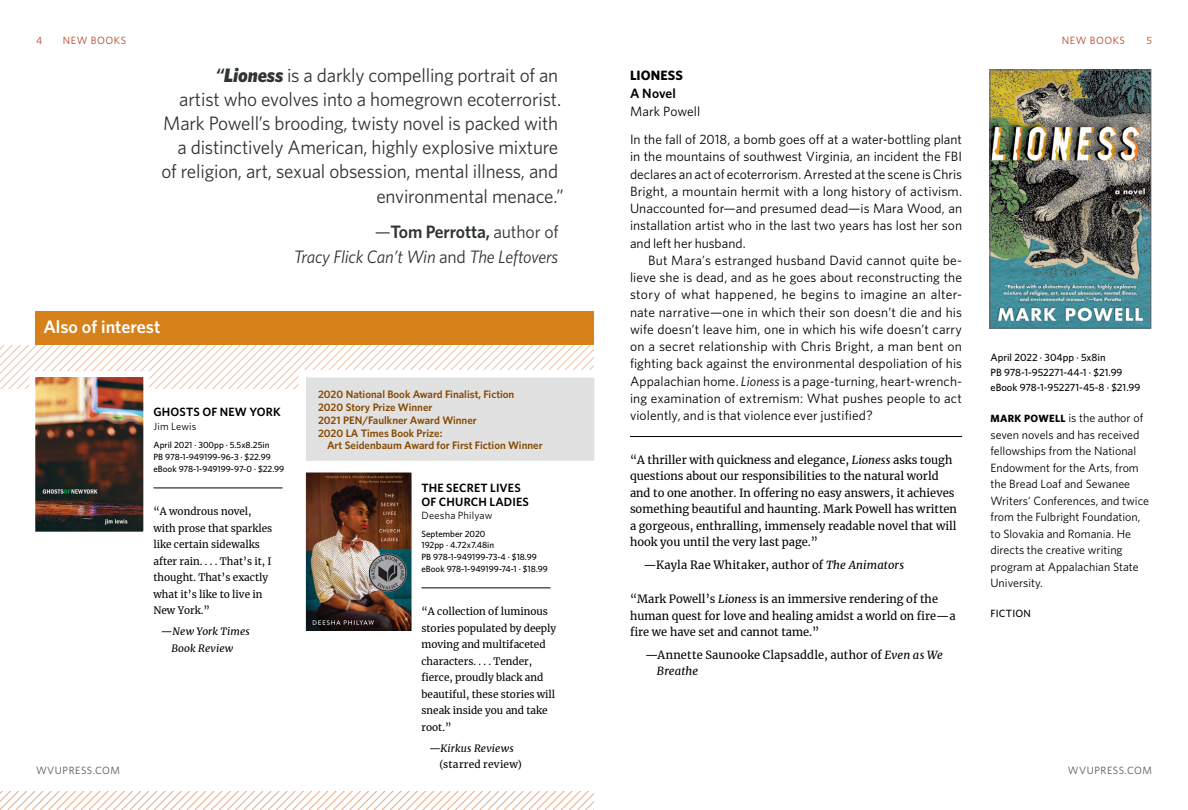
<style>
.page{position:relative;width:1188px;height:810px;background:#fff}
.page>*{position:absolute;margin:0;border:0;box-sizing:border-box;transform-origin:0 0}
.t1{font:19.5px/24.3px "Whitney HTF";letter-spacing:-.01em;color:#303434;text-align:right}
.t2{font:italic 18px/25.5px "Whitney HTF";letter-spacing:-.01em;color:#303434;text-align:right}
.t3{font:600 18px "Whitney HTF";color:#fff}
.t4{font:13.5px/17.2px "Whitney HTF";color:#000;text-align:justify}
.t5{font:700 13.5px "Whitney HTF";letter-spacing:.01em;color:#000}
.t6{font:600 13.5px "Whitney HTF";letter-spacing:.005em;color:#000}
.t7{font:12px/16.5px "Whitney HTF";color:#000}
.t8{font:600 12px/13.5px "Whitney HTF";letter-spacing:.015em;color:#000}
.t9{font:11.25px/16.5px "Merriweather";color:#000}
.t10{font:600 10.8px/12.8px "Whitney HTF";color:#864a00}
.t11{font:500 10.5px/15px "Whitney HTF";color:#000}
.t12{font:10.5px "Whitney HTF";letter-spacing:.05em;color:#545454}
.t13{font:10.5px "Whitney HTF";letter-spacing:.015em;color:#000}
.t14{font:10.5px "Whitney HTF";letter-spacing:.05em;color:#b34221}
.t15{font:500 10.5px "Whitney HTF";letter-spacing:.025em;color:#000}
.t16{font:10.2px/16.5px "Merriweather";color:#000}
.t17{font:10.2px/16.5px "Merriweather";letter-spacing:.03em;color:#000}
.t18{font:italic 10.2px/16.5px "Merriweather";letter-spacing:.015em;color:#000;text-align:center}
.t19{font:500 9px/12px "Whitney HTF";color:#000}
.s1{font-weight:600;font-style:italic}
.s2{font-weight:900;font-style:italic}
.s3{font-style:normal}
.s4{font-weight:600;font-style:normal}
.s5{font-style:italic}
.s6{font-weight:700;font-size:10.5px}
</style>
<div class="page">
<img style="left:992px;top:72px;width:157px;height:254px">
<div style="left:990px;top:70px;width:161px;height:258px;border:1px solid #636466"></div>
<div style="left:36px;top:312px;width:558px;height:33px;background:#d68119"></div>
<svg style="left:0;top:792px;width:594px;height:18px"></svg>
<hr style="left:630px;top:436px;width:332px;height:1px;background:#000">
<svg style="left:0;top:345px;width:595px;height:286px"></svg>
<p class="t14" style="left:36px;top:35px;width:8px">4</p>
<p class="t14" style="left:63px;top:35px;width:65px">NEW BOOKS</p>
<p class="t14" style="left:1062px;top:35px;width:65px">NEW BOOKS</p>
<p class="t14" style="left:1146px;top:35px;width:7px">5</p>
<p class="t1" style="left:161px;top:62px;width:404px"><span class="s1">“</span><span class="s2">Lioness</span> is a darkly compelling portrait of an<br>artist who evolves into a homegrown ecoterrorist.<br>Mark Powell’s brooding, twisty novel is packed with a distinctively American, highly explosive mixture<br>of religion, art, sexual obsession, mental illness, and environmental menace.”</p>
<h2 class="t2" style="left:294px;top:218px;width:267px"><span class="s3">—</span><span class="s4">Tom Perrotta,</span> <span class="s3">author of<br></span>Tracy Flick Can’t Win <span class="s3">and</span> The Leftovers</h2>
<p class="t5" style="left:630px;top:68px;width:55px">LIONESS</p>
<p class="t6" style="left:630px;top:86px;width:47px">A Novel</p>
<p class="t4" style="left:630px;top:98px;width:334px;line-height:27.8px">Mark Powell<br>In the fall of 2018, a bomb goes off at a water-bottling plant</p>
<p class="t4" style="left:630px;top:148px;width:334px">in the mountains of southwest Virginia, an incident the FBI declares an act of ecoterrorism. Arrested at the scene is Chris Bright, a mountain hermit with a long history of activism.<br>Unaccounted for—and presumed dead—is Mara Wood, an installation artist who in the last two years has lost her son and left her husband.</p>
<p class="t4" style="left:630px;top:251px;width:334px;text-indent:18px">But Mara’s estranged husband David cannot quite be&shy;lieve she is dead, and as he goes about reconstructing the story of what happened, he begins to imagine an alter&shy;nate narrative—one in which their son doesn’t die and his wife doesn’t leave him, one in which his wife doesn’t carry on a secret relationship with Chris Bright, a man bent on fighting back against the environmental despoliation of his Appalachian home. <span class="s5">Lioness</span> is a page-turning, heart-wrench&shy;ing examination of extremism: What pushes people to act violently, and is that violence ever justified?</p>
<p class="t9" style="left:630px;top:451px;width:328px">“A thriller with quickness and elegance, <span class="s5">Lioness</span> asks tough questions about our responsibilities to the natural world and to one another. In offering no easy answers, it achieves something beautiful and haunting. Mark Powell has written a gorgeous, enthralling, immensely readable novel that will hook you until the very last page.”</p>
<p class="t9" style="left:643px;top:556px;width:262px">—Kayla Rae Whitaker, author of <span class="s5">The Animators</span></p>
<p class="t9" style="left:630px;top:591px;width:327px">“Mark Powell’s <span class="s5">Lioness</span> is an immersive rendering of the human quest for love and healing amidst a world on fire—a fire we have set and cannot tame.”</p>
<p class="t9" style="left:657px;top:646px;width:287px;text-indent:-12px">—Annette Saunooke Clapsaddle, author of <span class="s5">Even as We<br>Breathe</span></p>
<h2 class="t3" style="left:43px;top:316px;width:118px">Also of interest</h2>
<p class="t11" style="left:990px;top:349px;width:151px">April 2022 · 304pp · 5x8in<br>PB 978-1-952271-44-1 · $21.99 eBook 978-1-952271-45-8 · $21.99</p>
<p class="t7" style="left:990px;top:409px;width:160px"><span class="s6">MARK POWELL</span> is the author of seven novels and has received fellowships from the National<br>Endowment for the Arts, from the Bread Loaf and Sewanee<br>Writers’ Conferences, and twice from the Fulbright Foundation, to Slovakia and Romania. He directs the creative writing program at Appalachian State<br>University.</p>
<p class="t15" style="left:990px;top:607px;width:42px">FICTION</p>
<p class="t10" style="left:318px;top:388px;width:198px">2020 National Book Award Finalist, Fiction<br>2020 Story Prize Winner<br>2021 PEN/Faulkner Award Winner<br>2020 LA Times Book Prize:</p>
<p class="t10" style="left:327px;top:439px;width:217px">Art Seidenbaum Award for First Fiction Winner</p>
<p class="t8" style="left:153px;top:405px;width:129px">GHOSTS OF NEW YORK</p>
<p class="t13" style="left:153px;top:420px;width:44px">Jim Lewis</p>
<p class="t19" style="left:153px;top:438px;width:132px">April 2021 · 300pp · 5.5x8.25in<br>PB 978-1-949199-96-3 · $22.99 eBook 978-1-949199-97-0 · $22.99</p>
<p class="t16" style="left:153px;top:503px;width:120px">“A wondrous novel, with prose that sparkles like certain sidewalks after rain. . . . That’s it, I thought. That’s exactly what it’s like to live in<br>New York.”</p>
<p class="t18" style="left:161px;top:623px;width:90px"><span class="s3">—</span>New York Times<br>Book Review</p>
<p class="t8" style="left:422px;top:481px;width:109px">THE SECRET LIVES<br>OF CHURCH LADIES</p>
<p class="t13" style="left:422px;top:509px;width:72px">Deesha Philyaw</p>
<p class="t19" style="left:422px;top:529px;width:74px;line-height:10.5px">September 2020<br>192pp · 4.72x7.48in</p>
<p class="t19" style="left:422px;top:550px;width:128px">PB 978-1-949199-73-4 · $18.99 eBook 978-1-949199-74-1 · $18.99</p>
<p class="t16" style="left:422px;top:603px;width:136px">“A collection of luminous stories populated by deeply moving and multifaceted characters. . . . Tender, fierce, proudly black and beautiful, these stories will sneak inside you and take root.”</p>
<p class="t17" style="left:439px;top:740px;width:84px;text-indent:-10px">—<span class="s5">Kirkus Reviews </span>(starred review)</p>
<p class="t12" style="left:36px;top:764px;width:86px">WVUPRESS.COM</p>
<p class="t12" style="left:1068px;top:764px;width:86px">WVUPRESS.COM</p>
</div>
